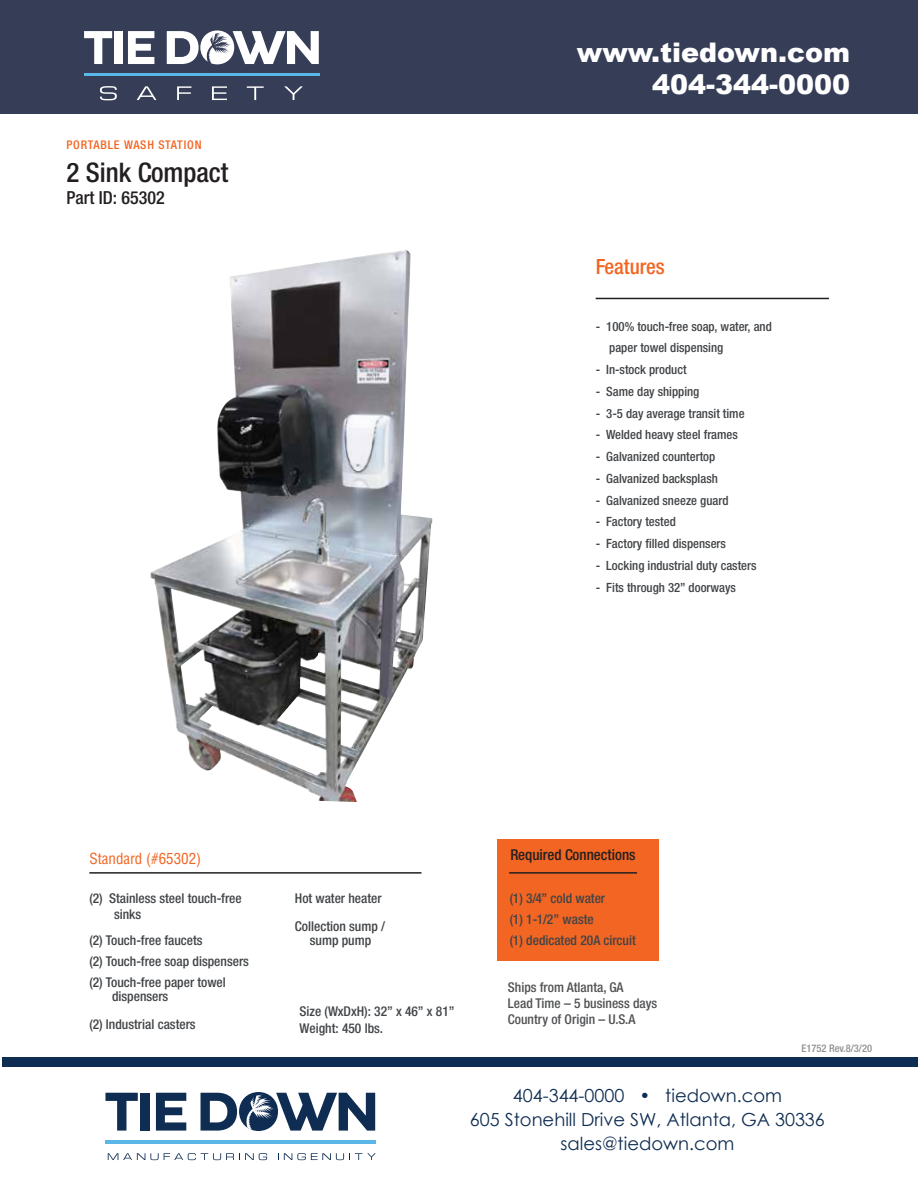
<style>
.page{position:relative;width:918px;height:1188px;background:#fff}
.page>*{position:absolute;margin:0;border:0;box-sizing:border-box;transform-origin:0 0}
.t1{font:900 27px/32.4px "Arial";color:#fff;text-align:right}
.t2{font:500 condensed 27px "Helvetica Neue LT Std";color:#231f20}
.t3{font:500 condensed 21px "Helvetica Neue LT Std";color:#f26522}
.t4{font:18px/24px "Century Gothic";color:#0f2d52;text-align:center}
.t5{font:500 condensed 18px "Helvetica Neue LT Std";color:#231f20}
.t6{font:500 condensed 15px "Helvetica Neue LT Std";color:#231f20}
.t7{font:condensed 15px "Helvetica LT Std";color:#f26522}
.t8{font:500 condensed 13.5px/21px "Helvetica Neue LT Std";color:#414447}
.t9{font:500 condensed 13.5px/16.2px "Helvetica Neue LT Std";color:#515254}
.t10{font:500 condensed 13.5px/16.2px "Helvetica Neue LT Std";color:#424548}
.t11{font:500 condensed 12.75px/21.8px "Helvetica Neue LT Std";color:#414447}
.t12{font:500 condensed 12px "Helvetica Neue LT Std";letter-spacing:.07em;color:#f26522}
.t13{font:500 condensed 10.5px "Helvetica Neue LT Std";color:#8d8e90}
</style>
<div class="page">
<div style="left:0;top:0;width:918px;height:114px;background:#363d57"></div>
<div style="left:2px;top:1057px;width:916px;height:9px;background:#0f2d52"></div>
<svg style="left:105px;top:1093px;width:33px;height:38px"></svg>
<div style="left:141px;top:1093px;width:9px;height:38px;background:#0f2d52"></div>
<svg style="left:156px;top:1093px;width:30px;height:38px"></svg>
<svg style="left:201px;top:1093px;width:36px;height:38px"></svg>
<div style="left:239px;top:1092px;width:39px;height:39px;background:#0f2d52;border-radius:50%"></div>
<hr style="left:105px;top:1141px;width:271px;height:3px;background:#5ab7e7">
<svg style="left:108px;top:1153px;width:159px;height:7px"></svg>
<svg style="left:278px;top:1153px;width:98px;height:7px"></svg>
<svg style="left:243px;top:1093px;width:132px;height:38px"></svg>
<svg style="left:84px;top:31px;width:28px;height:33px"></svg>
<div style="left:115px;top:31px;width:8px;height:33px;background:#fff"></div>
<svg style="left:128px;top:31px;width:26px;height:33px"></svg>
<svg style="left:167px;top:30px;width:152px;height:34px"></svg>
<hr style="left:84px;top:73px;width:235px;height:3px;background:#5ab7e7">
<svg style="left:100px;top:86px;width:17px;height:14px"></svg>
<svg style="left:137px;top:86px;width:19px;height:14px"></svg>
<svg style="left:177px;top:86px;width:14px;height:14px"></svg>
<svg style="left:212px;top:86px;width:15px;height:14px"></svg>
<svg style="left:247px;top:86px;width:17px;height:14px"></svg>
<svg style="left:284px;top:86px;width:19px;height:14px"></svg>
<div style="left:497px;top:840px;width:161px;height:121px;background:#f26522"></div>
<hr style="left:89px;top:872px;width:333px;height:2px;background:#231f20">
<hr style="left:509px;top:872px;width:128px;height:2px;background:#231f20">
<hr style="left:596px;top:298px;width:233px;height:1px;background:#231f20">
<img style="left:150px;top:250px;width:282px;height:552px">
<p class="t12" style="left:66px;top:138px;width:137px">PORTABLE WASH STATION</p>
<h1 class="t2" style="left:66px;top:157px;width:163px">2 Sink Compact</h1>
<h3 class="t5" style="left:66px;top:187px;width:100px">Part ID: 65302</h3>
<h1 class="t1" style="left:577px;top:35px;width:275px">www.tiedown.com<br>404-344-0000</h1>
<h2 class="t3" style="left:596px;top:254px;width:71px">Features</h2>
<p class="t11" style="left:609px;top:315px;width:164px;text-indent:-14px">- 100% touch-free soap, water, and paper towel dispensing</p>
<p class="t11" style="left:596px;top:359px;width:92px">- In-stock product</p>
<p class="t11" style="left:596px;top:380px;width:105px">- Same day shipping</p>
<p class="t11" style="left:596px;top:402px;width:150px">- 3-5 day average transit time</p>
<p class="t11" style="left:596px;top:424px;width:144px">- Welded heavy steel frames</p>
<p class="t11" style="left:596px;top:446px;width:121px">- Galvanized countertop</p>
<p class="t11" style="left:596px;top:467px;width:124px">- Galvanized backsplash</p>
<p class="t11" style="left:596px;top:489px;width:134px">- Galvanized sneeze guard</p>
<p class="t11" style="left:596px;top:511px;width:82px">- Factory tested</p>
<p class="t11" style="left:596px;top:533px;width:132px">- Factory filled dispensers</p>
<p class="t11" style="left:596px;top:554px;width:162px">- Locking industrial duty casters</p>
<p class="t11" style="left:596px;top:576px;width:142px">- Fits through 32” doorways</p>
<p class="t7" style="left:89px;top:849px;width:113px">Standard (#65302)</p>
<p class="t6" style="left:511px;top:846px;width:126px">Required Connections</p>
<p class="t8" style="left:114px;top:890px;width:129px;line-height:16.4px;text-indent:-25px">(2) Stainless steel touch-free sinks</p>
<p class="t8" style="left:89px;top:929px;width:161px">(2) Touch-free faucets<br>(2) Touch-free soap dispensers (2) Touch-free paper towel</p>
<p class="t8" style="left:89px;top:982px;width:108px;line-height:27.9px;text-align:center">dispensers<br>(2) Industrial casters</p>
<p class="t8" style="left:295px;top:884px;width:92px;line-height:27.9px">Hot water heater<br>Collection sump /</p>
<p class="t8" style="left:310px;top:929px;width:63px">sump pump</p>
<p class="t10" style="left:300px;top:1003px;width:157px">Size (WxDxH): 32” x 46” x 81”<br>Weight: 450 lbs.</p>
<p class="t8" style="left:510px;top:887px;width:128px">(1) 3/4” cold water<br>(1) 1-1/2” waste<br>(1) dedicated 20A circuit</p>
<p class="t9" style="left:508px;top:979px;width:151px">Ships from Atlanta, GA<br>Lead Time – 5 business days<br>Country of Origin – U.S.A</p>
<p class="t13" style="left:801px;top:1042px;width:72px">E1752 Rev.8/3/20</p>
<h3 class="t4" style="left:470px;top:1084px;width:357px">404-344-0000 • tiedown.com<br>605 Stonehill Drive SW, Atlanta, GA 30336 sales@tiedown.com</h3>
</div>
